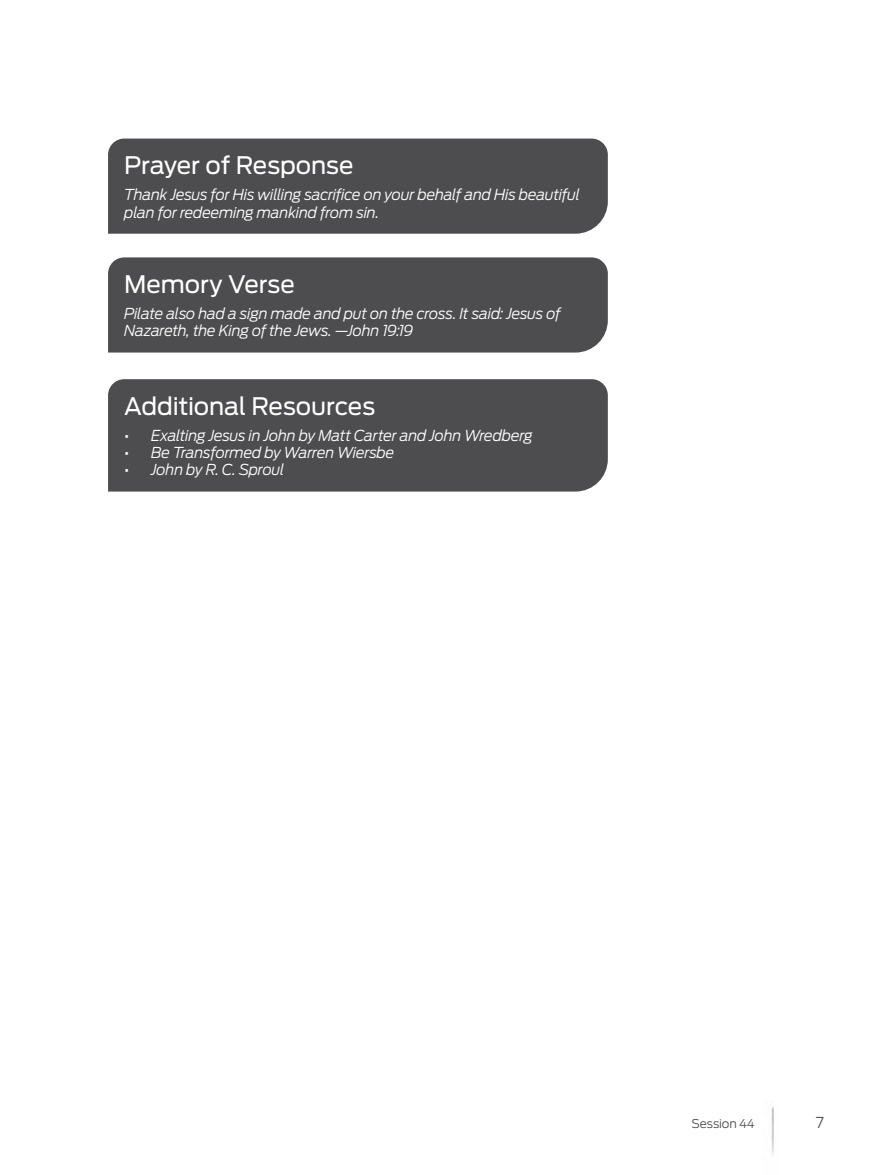
<style>
.page{position:relative;width:878px;height:1175px;background:#fff}
.page>*{position:absolute;margin:0;border:0;box-sizing:border-box;transform-origin:0 0}
.t1{font:24px "Antenna";letter-spacing:-.005em;color:#fff}
.t2{font:italic 300 15px/17.2px "Antenna";letter-spacing:-.02em;color:#fff}
.t3{font:300 15px "Antenna";color:#4d4d4f}
.t4{font:300 12px "Antenna";letter-spacing:-.01em;color:#4d4d4f}
.s1{font-weight:400;font-style:normal}
</style>
<div class="page">
<img style="left:771px;top:1107px;width:3px;height:48px">
<div style="left:108px;top:139px;width:500px;height:95px;background:#4d4d4f"></div>
<div style="left:108px;top:379px;width:500px;height:112px;background:#4d4d4f"></div>
<div style="left:108px;top:257px;width:500px;height:95px;background:#4d4d4f"></div>
<h1 class="t1" style="left:124px;top:151px;width:231px">Prayer of Response</h1>
<p class="t2" style="left:124px;top:186px;width:457px">Thank Jesus for His willing sacrifice on your behalf and His beautiful plan for redeeming mankind from sin.</p>
<h1 class="t1" style="left:124px;top:270px;width:172px">Memory Verse</h1>
<p class="t2" style="left:124px;top:305px;width:438px">Pilate also had a sign made and put on the cross. It said: Jesus of<br>Nazareth, the King of the Jews. —John 19:19</p>
<h1 class="t1" style="left:124px;top:391px;width:252px">Additional Resources</h1>
<p class="t2" style="left:124px;top:426px;width:410px"><span class="s1">•</span> Exalting Jesus in John by Matt Carter and John Wredberg</p>
<p class="t2" style="left:124px;top:443px;width:272px"><span class="s1">•</span> Be Transformed by Warren Wiersbe</p>
<p class="t2" style="left:124px;top:461px;width:162px"><span class="s1">•</span> John by R. C. Sproul</p>
<p class="t4" style="left:691px;top:1116px;width:65px">Session 44</p>
<p class="t3" style="left:815px;top:1113px;width:10px">7</p>
</div>
